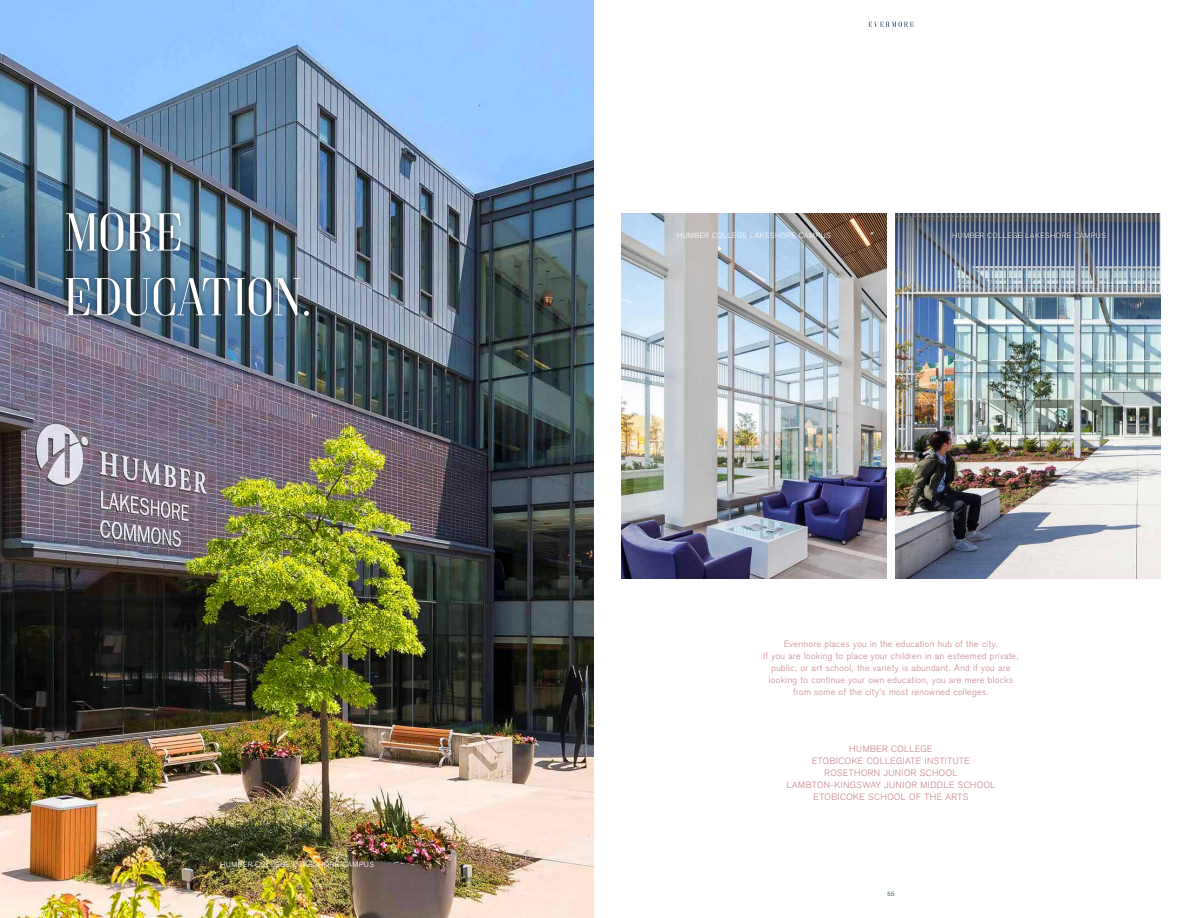
<style>
.page{position:relative;width:1188px;height:918px;background:#fff}
.page>*{position:absolute;margin:0;border:0;box-sizing:border-box;transform-origin:0 0}
.t1{font:54px/64.8px "Goldoni";letter-spacing:-.045em;color:#fff}
.t2{font:300 9px/12px "Akzidenz Grotesk";letter-spacing:.045em;color:#c9868d;text-align:center}
.t3{font:300 7.5px "Akzidenz Grotesk";letter-spacing:.06em;color:#fff}
.t4{font:300 6px "Akzidenz Grotesk";color:#00263d}
</style>
<div class="page">
<svg style="left:869px;top:22px;width:44px;height:5px"></svg>
<img style="left:896px;top:213px;width:265px;height:366px">
<img style="left:896px;top:213px;width:263px;height:79px">
<img style="left:0;top:0;width:594px;height:918px">
<div style="left:61px;top:207px;width:254px;height:114px;background:#000;opacity:.5"></div>
<img style="left:621px;top:213px;width:265px;height:366px">
<div style="left:951px;top:231px;width:156px;height:9px;background:#000;opacity:.75"></div>
<h1 class="t1" style="left:66px;top:198px;width:251px">MORE<br>EDUCATION.</h1>
<p class="t3" style="left:220px;top:860px;width:155px">HUMBER COLLEGE LAKESHORE CAMPUS</p>
<p class="t3" style="left:677px;top:231px;width:155px">HUMBER COLLEGE LAKESHORE CAMPUS</p>
<p class="t3" style="left:952px;top:231px;width:155px">HUMBER COLLEGE LAKESHORE CAMPUS</p>
<p class="t2" style="left:763px;top:638px;width:257px">Evermore places you in the education hub of the city.<br>If you are looking to place your children in an esteemed private, public, or art school, the variety is abundant. And if you are looking to continue your own education, you are mere blocks from some of the city’s most renowned colleges.</p>
<p class="t2" style="left:786px;top:743px;width:211px">HUMBER COLLEGE<br>ETOBICOKE COLLEGIATE INSTITUTE<br>ROSETHORN JUNIOR SCHOOL<br>LAMBTON-KINGSWAY JUNIOR MIDDLE SCHOOL<br>ETOBICOKE SCHOOL OF THE ARTS</p>
<p class="t4" style="left:888px;top:890px;width:9px">55</p>
</div>
